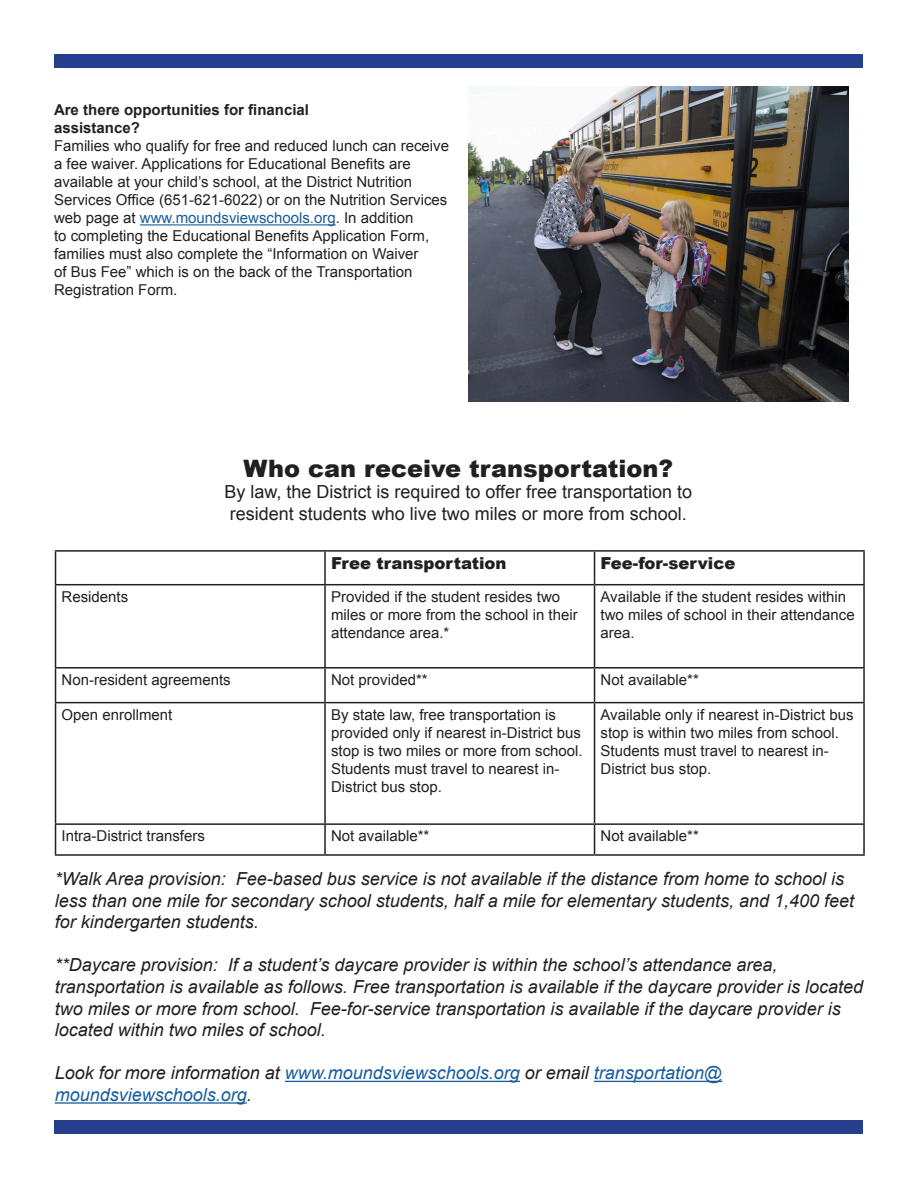
<style>
.page{position:relative;width:918px;height:1188px;background:#fff}
.page>*{position:absolute;margin:0;border:0;box-sizing:border-box;transform-origin:0 0}
.t1{font:900 24px "Arial";color:#231f20}
.t2{font:italic 18px/21.6px "Arial";color:#231f20}
.t3{font:18px/21.6px "Arial";color:#231f20}
.t4{font:italic 18px/21.6px "Arial";color:#175d9e}
.t5{font:900 16.5px "Arial";color:#231f20}
.t6{font:15px/18px "Arial";color:#231f20}
.t7{font:700 15px/18px "Arial";color:#231f20}
.s1{color:#175d9e}
.s2{color:#231f20}
</style>
<div class="page">
<hr style="left:140px;top:224px;width:196px;height:1px;background:#175d9e">
<div style="left:55px;top:54px;width:808px;height:14px;background:#253f8e"></div>
<div style="left:54px;top:1120px;width:808px;height:14px;background:#253f8e"></div>
<hr style="left:55px;top:550px;width:270px;height:2px;background:#231f20">
<hr style="left:55px;top:552px;width:1px;height:32px;background:#231f20">
<hr style="left:325px;top:550px;width:270px;height:2px;background:#231f20">
<hr style="left:324px;top:552px;width:2px;height:32px;background:#231f20">
<hr style="left:595px;top:550px;width:270px;height:2px;background:#231f20">
<hr style="left:594px;top:552px;width:1px;height:32px;background:#231f20">
<hr style="left:863px;top:552px;width:2px;height:32px;background:#231f20">
<hr style="left:55px;top:584px;width:270px;height:1px;background:#231f20">
<hr style="left:55px;top:585px;width:1px;height:82px;background:#231f20">
<hr style="left:325px;top:584px;width:270px;height:1px;background:#231f20">
<hr style="left:324px;top:585px;width:2px;height:82px;background:#231f20">
<hr style="left:595px;top:584px;width:270px;height:1px;background:#231f20">
<hr style="left:594px;top:585px;width:1px;height:82px;background:#231f20">
<hr style="left:863px;top:585px;width:2px;height:82px;background:#231f20">
<hr style="left:55px;top:667px;width:270px;height:2px;background:#231f20">
<hr style="left:55px;top:669px;width:1px;height:33px;background:#231f20">
<hr style="left:325px;top:667px;width:270px;height:2px;background:#231f20">
<hr style="left:324px;top:669px;width:2px;height:33px;background:#231f20">
<hr style="left:595px;top:667px;width:270px;height:2px;background:#231f20">
<hr style="left:594px;top:669px;width:1px;height:33px;background:#231f20">
<hr style="left:863px;top:669px;width:2px;height:33px;background:#231f20">
<hr style="left:55px;top:702px;width:270px;height:1px;background:#231f20">
<hr style="left:55px;top:703px;width:1px;height:120px;background:#231f20">
<hr style="left:325px;top:702px;width:270px;height:1px;background:#231f20">
<hr style="left:324px;top:703px;width:2px;height:120px;background:#231f20">
<hr style="left:595px;top:702px;width:270px;height:1px;background:#231f20">
<hr style="left:594px;top:703px;width:1px;height:120px;background:#231f20">
<hr style="left:863px;top:703px;width:2px;height:120px;background:#231f20">
<hr style="left:55px;top:823px;width:270px;height:2px;background:#231f20">
<svg style="left:55px;top:825px;width:1px;height:29px"></svg>
<hr style="left:325px;top:823px;width:270px;height:2px;background:#231f20">
<hr style="left:324px;top:825px;width:2px;height:29px;background:#231f20">
<hr style="left:595px;top:823px;width:270px;height:2px;background:#231f20">
<svg style="left:594px;top:825px;width:1px;height:29px"></svg>
<hr style="left:863px;top:825px;width:2px;height:29px;background:#231f20">
<hr style="left:55px;top:854px;width:270px;height:2px;background:#231f20">
<hr style="left:325px;top:854px;width:270px;height:2px;background:#231f20">
<hr style="left:595px;top:854px;width:270px;height:2px;background:#231f20">
<hr style="left:285px;top:1081px;width:235px;height:1px;background:#175d9e">
<hr style="left:594px;top:1081px;width:128px;height:1px;background:#175d9e">
<hr style="left:55px;top:1102px;width:192px;height:2px;background:#175d9e">
<img style="left:468px;top:86px;width:381px;height:316px">
<p class="t7" style="left:54px;top:102px;width:257px">Are there opportunities for financial assistance?</p>
<p class="t6" style="left:54px;top:137px;width:397px">Families who qualify for free and reduced lunch can receive a fee waiver. Applications for Educational Benefits are available at your child’s school, at the District Nutrition Services Office (651-621-6022) or on the Nutrition Services web page at <span class="s1">www.moundsviewschools.org</span>. In addition<br>to completing the Educational Benefits Application Form, families must also complete the “Information on Waiver<br>of Bus Fee” which is on the back of the Transportation Registration Form.</p>
<p class="t1" style="left:243px;top:451px;width:431px">Who can receive transportation?</p>
<p class="t3" style="left:224px;top:481px;width:469px">By law, the District is required to offer free transportation to resident students who live two miles or more from school.</p>
<p class="t5" style="left:331px;top:551px;width:177px">Free transportation</p>
<p class="t5" style="left:601px;top:551px;width:136px">Fee-for-service</p>
<p class="t6" style="left:62px;top:588px;width:68px">Residents</p>
<p class="t6" style="left:331px;top:588px;width:248px">Provided if the student resides two miles or more from the school in their attendance area.*</p>
<p class="t6" style="left:601px;top:588px;width:256px">Available if the student resides within two miles of school in their attendance area.</p>
<p class="t6" style="left:62px;top:671px;width:171px">Non-resident agreements</p>
<p class="t6" style="left:331px;top:671px;width:98px">Not provided**</p>
<p class="t6" style="left:601px;top:671px;width:100px">Not available**</p>
<p class="t6" style="left:62px;top:705px;width:112px">Open enrollment</p>
<p class="t6" style="left:331px;top:705px;width:253px">By state law, free transportation is provided only if nearest in-District bus stop is two miles or more from school.<br>Students must travel to nearest in-District bus stop.</p>
<p class="t6" style="left:601px;top:705px;width:255px">Available only if nearest in-District bus stop is within two miles from school.<br>Students must travel to nearest in-District bus stop.</p>
<p class="t6" style="left:62px;top:827px;width:145px">Intra-District transfers</p>
<p class="t6" style="left:331px;top:827px;width:100px">Not available**</p>
<p class="t6" style="left:601px;top:827px;width:100px">Not available**</p>
<p class="t2" style="left:55px;top:868px;width:801px">*Walk Area provision: Fee-based bus service is not available if the distance from home to school is less than one mile for secondary school students, half a mile for elementary students, and 1,400 feet for kindergarten students.</p>
<p class="t2" style="left:55px;top:955px;width:810px">**Daycare provision: If a student’s daycare provider is within the school’s attendance area, transportation is available as follows. Free transportation is available if the daycare provider is located two miles or more from school. Fee-for-service transportation is available if the daycare provider is located within two miles of school.</p>
<p class="t4" style="left:55px;top:1063px;width:669px"><span class="s2">Look for more information at</span> www.moundsviewschools.org <span class="s2">or email</span> transportation@ moundsviewschools.org<span class="s2">.</span></p>
</div>
